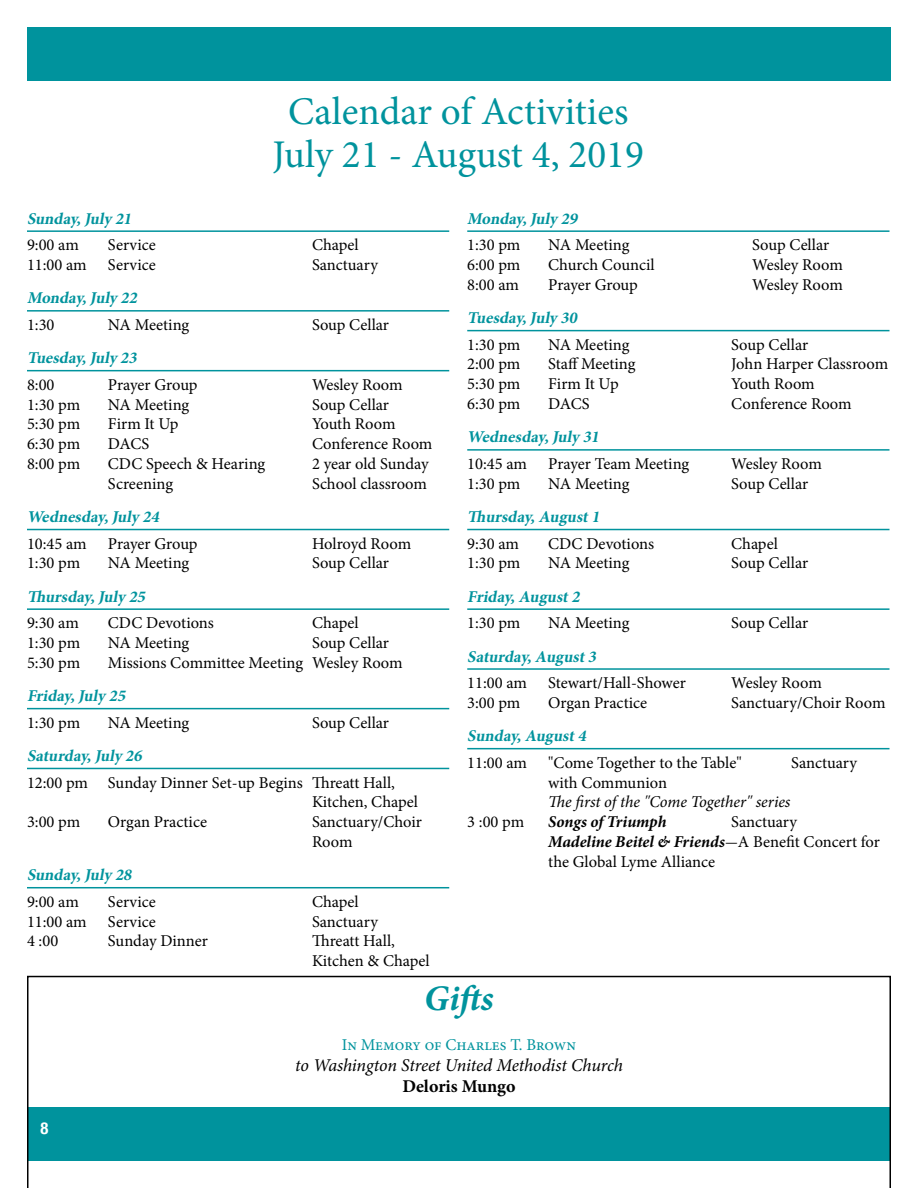
<style>
.page{position:relative;width:918px;height:1188px;background:#fff}
.page>*{position:absolute;margin:0;border:0;box-sizing:border-box;transform-origin:0 0}
.t1{font:39.3px/43.2px "Minion Pro";color:#00939d;text-align:center}
.t2{font:italic 700 36px "Minion Pro";color:#00939d}
.t3{font:italic 18px "Minion Pro";letter-spacing:-.01em;color:#000}
.t4{font:700 18px "Minion Pro";color:#000}
.t5{font:16.5px/19.8px "Minion Pro";color:#000}
.t6{font:italic 700 16.5px "Minion Pro";color:#00939d}
.t7{font:italic 16.5px "Minion Pro";letter-spacing:-.005em;color:#000}
.t8{font:16.5px "Minion Pro";letter-spacing:-.005em;color:#00939d}
.t9{font:italic 700 16.5px "Minion Pro";letter-spacing:-.005em;color:#000}
.t10{font:700 condensed 16.5px "Helvetica Neue";color:#fff}
.s1{font-weight:700;font-style:italic}
</style>
<div class="page">
<div style="left:27px;top:27px;width:864px;height:54px;background:#00939d"></div>
<hr style="left:27px;top:230px;width:422px;height:2px;background:#00939d">
<hr style="left:27px;top:310px;width:422px;height:2px;background:#00939d">
<hr style="left:27px;top:370px;width:422px;height:1px;background:#00939d">
<hr style="left:27px;top:529px;width:422px;height:1px;background:#00939d">
<hr style="left:27px;top:608px;width:422px;height:2px;background:#00939d">
<hr style="left:27px;top:708px;width:422px;height:1px;background:#00939d">
<hr style="left:27px;top:768px;width:422px;height:1px;background:#00939d">
<hr style="left:27px;top:887px;width:422px;height:1px;background:#00939d">
<hr style="left:467px;top:230px;width:423px;height:2px;background:#00939d">
<hr style="left:467px;top:330px;width:423px;height:1px;background:#00939d">
<hr style="left:467px;top:449px;width:423px;height:2px;background:#00939d">
<hr style="left:467px;top:529px;width:423px;height:1px;background:#00939d">
<hr style="left:467px;top:608px;width:423px;height:2px;background:#00939d">
<hr style="left:467px;top:668px;width:423px;height:2px;background:#00939d">
<hr style="left:467px;top:748px;width:423px;height:1px;background:#00939d">
<svg style="left:27px;top:976px;width:864px;height:212px"></svg>
<h1 class="t1" style="left:273px;top:90px;width:373px">Calendar of Activities<br>July 21 - August 4, 2019</h1>
<p class="t6" style="left:27px;top:207px;width:110px">Sunday,July 21</p>
<p class="t5" style="left:27px;top:235px;width:53px">9:00 am</p>
<p class="t5" style="left:108px;top:235px;width:49px">Service</p>
<p class="t5" style="left:312px;top:235px;width:48px">Chapel</p>
<p class="t5" style="left:27px;top:255px;width:61px">11:00 am</p>
<p class="t5" style="left:108px;top:255px;width:49px">Service</p>
<p class="t5" style="left:312px;top:255px;width:68px">Sanctuary</p>
<p class="t6" style="left:27px;top:286px;width:116px">Monday,July 22</p>
<p class="t5" style="left:27px;top:315px;width:29px">1:30</p>
<p class="t5" style="left:108px;top:315px;width:83px">NA Meeting</p>
<p class="t5" style="left:312px;top:315px;width:79px">Soup Cellar</p>
<p class="t6" style="left:27px;top:346px;width:115px">Tuesday,July 23</p>
<p class="t5" style="left:27px;top:375px;width:29px">8:00</p>
<p class="t5" style="left:108px;top:375px;width:91px">Prayer Group</p>
<p class="t5" style="left:312px;top:375px;width:92px">Wesley Room</p>
<p class="t5" style="left:27px;top:394px;width:55px">1:30 pm</p>
<p class="t5" style="left:108px;top:394px;width:83px">NA Meeting</p>
<p class="t5" style="left:312px;top:394px;width:79px">Soup Cellar</p>
<p class="t5" style="left:27px;top:414px;width:55px">5:30 pm</p>
<p class="t5" style="left:108px;top:414px;width:72px">Firm It Up</p>
<p class="t5" style="left:312px;top:414px;width:85px">Youth Room</p>
<p class="t5" style="left:27px;top:434px;width:55px">6:30 pm</p>
<p class="t5" style="left:108px;top:434px;width:43px">DACS</p>
<p class="t5" style="left:312px;top:434px;width:122px">Conference Room</p>
<p class="t5" style="left:27px;top:454px;width:55px">8:00 pm</p>
<p class="t5" style="left:108px;top:454px;width:159px">CDC Speech &amp; Hearing</p>
<p class="t5" style="left:312px;top:454px;width:119px">2 year old Sunday</p>
<p class="t5" style="left:108px;top:474px;width:67px">Screening</p>
<p class="t5" style="left:312px;top:474px;width:116px">School classroom</p>
<p class="t6" style="left:27px;top:505px;width:137px">Wednesday,July 24</p>
<p class="t5" style="left:27px;top:533px;width:61px">10:45 am</p>
<p class="t5" style="left:108px;top:533px;width:91px">Prayer Group</p>
<p class="t5" style="left:312px;top:533px;width:101px">Holroyd Room</p>
<p class="t5" style="left:27px;top:553px;width:55px">1:30 pm</p>
<p class="t5" style="left:108px;top:553px;width:83px">NA Meeting</p>
<p class="t5" style="left:312px;top:553px;width:79px">Soup Cellar</p>
<p class="t6" style="left:27px;top:585px;width:124px">Thursday,July 25</p>
<p class="t5" style="left:27px;top:613px;width:53px">9:30 am</p>
<p class="t5" style="left:108px;top:613px;width:107px">CDC Devotions</p>
<p class="t5" style="left:312px;top:613px;width:48px">Chapel</p>
<p class="t5" style="left:27px;top:633px;width:55px">1:30 pm</p>
<p class="t5" style="left:108px;top:633px;width:83px">NA Meeting</p>
<p class="t5" style="left:312px;top:633px;width:79px">Soup Cellar</p>
<p class="t5" style="left:27px;top:653px;width:55px">5:30 pm</p>
<p class="t5" style="left:108px;top:653px;width:296px">Missions Committee Meeting Wesley Room</p>
<p class="t6" style="left:27px;top:684px;width:104px">Friday,July 25</p>
<p class="t5" style="left:27px;top:713px;width:55px">1:30 pm</p>
<p class="t5" style="left:108px;top:713px;width:83px">NA Meeting</p>
<p class="t5" style="left:312px;top:713px;width:79px">Soup Cellar</p>
<p class="t6" style="left:27px;top:744px;width:120px">Saturday,July 26</p>
<p class="t5" style="left:27px;top:772px;width:369px">12:00 pm Sunday Dinner Set-up Begins Threatt Hall,</p>
<p class="t5" style="left:312px;top:792px;width:107px">Kitchen, Chapel</p>
<p class="t5" style="left:27px;top:812px;width:55px">3:00 pm</p>
<p class="t5" style="left:108px;top:812px;width:101px">Organ Practice</p>
<p class="t5" style="left:312px;top:812px;width:111px">Sanctuary/Choir<br>Room</p>
<p class="t6" style="left:27px;top:863px;width:110px">Sunday,July 28</p>
<p class="t5" style="left:27px;top:892px;width:53px">9:00 am</p>
<p class="t5" style="left:108px;top:892px;width:49px">Service</p>
<p class="t5" style="left:312px;top:892px;width:48px">Chapel</p>
<p class="t5" style="left:27px;top:911px;width:61px">11:00 am</p>
<p class="t5" style="left:108px;top:911px;width:49px">Service</p>
<p class="t5" style="left:312px;top:911px;width:68px">Sanctuary</p>
<p class="t5" style="left:27px;top:931px;width:33px">4 :00</p>
<p class="t5" style="left:108px;top:931px;width:102px">Sunday Dinner</p>
<p class="t5" style="left:312px;top:931px;width:119px">Threatt Hall,<br>Kitchen &amp; Chapel</p>
<p class="t6" style="left:467px;top:207px;width:116px">Monday,July 29</p>
<p class="t5" style="left:467px;top:235px;width:55px">1:30 pm</p>
<p class="t5" style="left:548px;top:235px;width:83px">NA Meeting</p>
<p class="t5" style="left:752px;top:235px;width:79px">Soup Cellar</p>
<p class="t5" style="left:467px;top:255px;width:55px">6:00 pm</p>
<p class="t5" style="left:548px;top:255px;width:108px">Church Council</p>
<p class="t5" style="left:752px;top:255px;width:92px">Wesley Room</p>
<p class="t5" style="left:467px;top:275px;width:53px">8:00 am</p>
<p class="t5" style="left:548px;top:275px;width:91px">Prayer Group</p>
<p class="t5" style="left:752px;top:275px;width:92px">Wesley Room</p>
<p class="t6" style="left:467px;top:306px;width:115px">Tuesday,July 30</p>
<p class="t5" style="left:467px;top:335px;width:55px">1:30 pm</p>
<p class="t5" style="left:548px;top:335px;width:83px">NA Meeting</p>
<p class="t5" style="left:731px;top:335px;width:79px">Soup Cellar</p>
<p class="t5" style="left:467px;top:354px;width:55px">2:00 pm</p>
<p class="t5" style="left:548px;top:354px;width:89px">Staff Meeting</p>
<p class="t5" style="left:731px;top:354px;width:158px">John Harper Classroom</p>
<p class="t5" style="left:467px;top:374px;width:55px">5:30 pm</p>
<p class="t5" style="left:548px;top:374px;width:72px">Firm It Up</p>
<p class="t5" style="left:731px;top:374px;width:85px">Youth Room</p>
<p class="t5" style="left:467px;top:394px;width:55px">6:30 pm</p>
<p class="t5" style="left:548px;top:394px;width:43px">DACS</p>
<p class="t5" style="left:731px;top:394px;width:122px">Conference Room</p>
<p class="t6" style="left:467px;top:425px;width:137px">Wednesday,July 31</p>
<p class="t5" style="left:467px;top:454px;width:61px">10:45 am</p>
<p class="t5" style="left:548px;top:454px;width:143px">Prayer Team Meeting</p>
<p class="t5" style="left:731px;top:454px;width:92px">Wesley Room</p>
<p class="t5" style="left:467px;top:474px;width:55px">1:30 pm</p>
<p class="t5" style="left:548px;top:474px;width:83px">NA Meeting</p>
<p class="t5" style="left:731px;top:474px;width:79px">Soup Cellar</p>
<p class="t6" style="left:467px;top:505px;width:138px">Thursday,August1</p>
<p class="t5" style="left:467px;top:533px;width:53px">9:30 am</p>
<p class="t5" style="left:548px;top:533px;width:107px">CDC Devotions</p>
<p class="t5" style="left:731px;top:533px;width:48px">Chapel</p>
<p class="t5" style="left:467px;top:553px;width:55px">1:30 pm</p>
<p class="t5" style="left:548px;top:553px;width:83px">NA Meeting</p>
<p class="t5" style="left:731px;top:553px;width:79px">Soup Cellar</p>
<p class="t6" style="left:467px;top:585px;width:118px">Friday,August2</p>
<p class="t5" style="left:467px;top:613px;width:55px">1:30 pm</p>
<p class="t5" style="left:548px;top:613px;width:83px">NA Meeting</p>
<p class="t5" style="left:731px;top:613px;width:79px">Soup Cellar</p>
<p class="t6" style="left:467px;top:645px;width:134px">Saturday,August3</p>
<p class="t5" style="left:467px;top:673px;width:61px">11:00 am</p>
<p class="t5" style="left:548px;top:673px;width:139px">Stewart/Hall-Shower</p>
<p class="t5" style="left:731px;top:673px;width:92px">Wesley Room</p>
<p class="t5" style="left:467px;top:693px;width:55px">3:00 pm</p>
<p class="t5" style="left:548px;top:693px;width:101px">Organ Practice</p>
<p class="t5" style="left:731px;top:693px;width:156px">Sanctuary/Choir Room</p>
<p class="t6" style="left:467px;top:724px;width:124px">Sunday,August4</p>
<p class="t5" style="left:467px;top:753px;width:61px">11:00 am</p>
<p class="t5" style="left:548px;top:753px;width:195px">"Come Together to the Table"</p>
<p class="t5" style="left:791px;top:753px;width:68px">Sanctuary</p>
<p class="t5" style="left:548px;top:772px;width:120px">with Communion</p>
<p class="t7" style="left:548px;top:791px;width:244px">The first of the "Come Together" series</p>
<p class="t5" style="left:467px;top:812px;width:58px">3 :00 pm</p>
<p class="t9" style="left:548px;top:810px;width:120px">Songs of Triumph</p>
<p class="t5" style="left:548px;top:812px;width:333px;text-indent:183px">Sanctuary<br><span class="s1">Madeline Beitel &amp; Friends</span>-A Benefit Concert for the Global Lyme Alliance</p>
<p class="t10" style="left:40px;top:1115px;width:9px">8</p>
<h2 class="t2" style="left:424px;top:973px;width:71px">Gifts</h2>
<p class="t8" style="left:342px;top:1033px;width:236px">In Memory of Charles T. Brown</p>
<p class="t3" style="left:295px;top:1053px;width:329px">to Washington Street United Methodist Church</p>
<p class="t4" style="left:402px;top:1073px;width:115px">Deloris Mungo</p>
</div>
